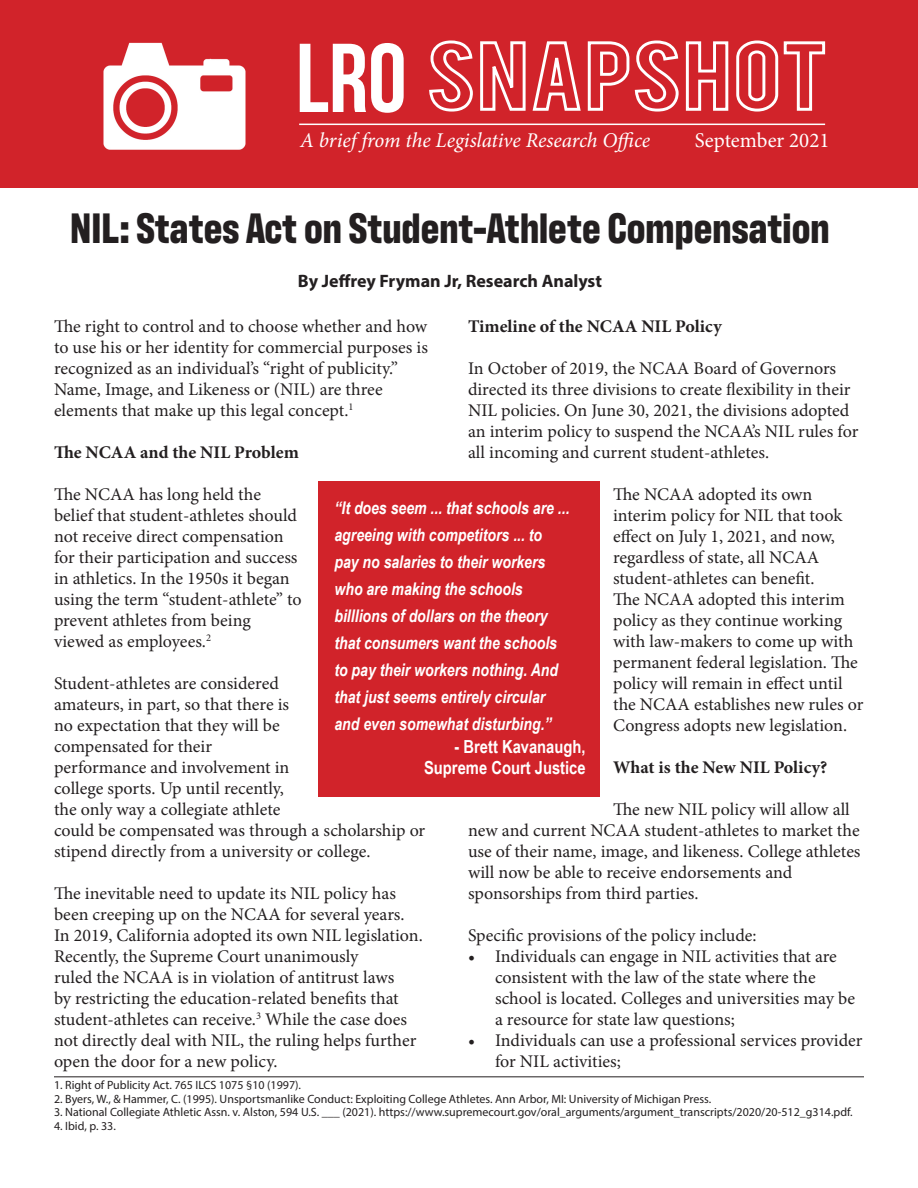
<style>
.page{position:relative;width:918px;height:1188px;background:#fff}
.page>*{position:absolute;margin:0;border:0;box-sizing:border-box;transform-origin:0 0}
.t1{font:97.5px "Bebas Neue";color:#fff}
.Heading_1{font:700 43.5px "Antarctican Headline";color:#231f20}
.t2{font:italic 21px "Minion Pro";letter-spacing:-.005em;color:#fff}
.t3{font:21px "Minion Pro";color:#fff}
.t4{font:700 18px "Arial Narrow";color:#fff}
.t5{font:700 18px "Myriad Pro";color:#231f20}
.t6{font:17.85px/21px "Minion Pro";color:#231f20}
.t7{font:700 17.85px "Minion Pro";color:#231f20}
.t8{font:italic 700 17.55px "Arial Narrow";color:#fff}
.t9{font:12px "Myriad Pro";color:#231f20}
</style>
<div class="page">
<div style="left:0;top:0;width:918px;height:188px;background:#d1232a"></div>
<img style="left:103px;top:42px;width:143px;height:108px">
<hr style="left:54px;top:1076px;width:810px;height:1px;background:#231f20">
<svg style="left:429px;top:40px;width:397px;height:72px"></svg>
<hr style="left:299px;top:124px;width:526px;height:1px;background:#fff">
<div style="left:318px;top:482px;width:282px;height:315px;background:#d1232a"></div>
<p class="t1" style="left:296px;top:25px;width:112px">LRO</p>
<p class="t2" style="left:300px;top:126px;width:352px">A brief from the Legislative Research Office</p>
<p class="t3" style="left:695px;top:126px;width:136px">September 2021</p>
<p class="Heading_1" style="left:70px;top:197px;width:761px">NIL: States Act on Student-Athlete Compensation</p>
<p class="t5" style="left:298px;top:269px;width:306px">By Jeffrey Fryman Jr, Research Analyst</p>
<p class="t6" style="left:54px;top:316px;width:375px">The right to control and to choose whether and how</p>
<p class="t6" style="left:54px;top:337px;width:375px">to use his or her identity for commercial purposes is</p>
<p class="t6" style="left:54px;top:358px;width:345px">recognized as an individual’s “right of publicity.”</p>
<p class="t6" style="left:54px;top:379px;width:330px">Name, Image, and Likeness or (NIL) are three</p>
<p class="t6" style="left:54px;top:400px;width:301px">elements that make up this legal concept.<sup>1</sup></p>
<p class="t7" style="left:54px;top:440px;width:246px">The NCAA and the NIL Problem</p>
<p class="t6" style="left:54px;top:484px;width:208px">The NCAA has long held the</p>
<p class="t6" style="left:54px;top:505px;width:245px">belief that student-athletes should</p>
<p class="t6" style="left:54px;top:526px;width:231px">not receive direct compensation</p>
<p class="t6" style="left:54px;top:547px;width:245px">for their participation and success</p>
<p class="t6" style="left:54px;top:568px;width:237px">in athletics. In the 1950s it began</p>
<p class="t6" style="left:54px;top:589px;width:249px">using the term “student-athlete” to</p>
<p class="t6" style="left:54px;top:610px;width:198px">prevent athletes from being</p>
<p class="t6" style="left:54px;top:631px;width:159px">viewed as employees.<sup>2</sup></p>
<p class="t6" style="left:54px;top:673px;width:226px">Student-athletes are considered</p>
<p class="t6" style="left:54px;top:694px;width:237px">amateurs, in part, so that there is</p>
<p class="t6" style="left:54px;top:715px;width:227px">no expectation that they will be</p>
<p class="t6" style="left:54px;top:736px;width:237px">compensated for their performance and involvement in college sports. Up until recently, the only way a collegiate athlete</p>
<p class="t6" style="left:54px;top:820px;width:373px">could be compensated was through a scholarship or</p>
<p class="t6" style="left:54px;top:841px;width:318px">stipend directly from a university or college.</p>
<p class="t6" style="left:54px;top:883px;width:344px">The inevitable need to update its NIL policy has</p>
<p class="t6" style="left:54px;top:904px;width:352px">been creeping up on the NCAA for several years.</p>
<p class="t6" style="left:54px;top:925px;width:370px">In 2019, California adopted its own NIL legislation.</p>
<p class="t6" style="left:54px;top:946px;width:306px">Recently, the Supreme Court unanimously</p>
<p class="t6" style="left:54px;top:967px;width:342px">ruled the NCAA is in violation of antitrust laws</p>
<p class="t6" style="left:54px;top:988px;width:346px">by restricting the education-related benefits that</p>
<p class="t6" style="left:54px;top:1009px;width:355px">student-athletes can receive.<sup>3</sup> While the case does</p>
<p class="t6" style="left:54px;top:1030px;width:364px">not directly deal with NIL, the ruling helps further</p>
<p class="t6" style="left:54px;top:1051px;width:225px">open the door for a new policy.</p>
<p class="t7" style="left:468px;top:314px;width:255px">Timeline of the NCAA NIL Policy</p>
<p class="t6" style="left:468px;top:358px;width:370px">In October of 2019, the NCAA Board of Governors</p>
<p class="t6" style="left:468px;top:379px;width:384px">directed its three divisions to create flexibility in their</p>
<p class="t6" style="left:468px;top:400px;width:392px">NIL policies. On June 30, 2021, the divisions adopted an interim policy to suspend the NCAA’s NIL rules for</p>
<p class="t6" style="left:468px;top:442px;width:303px">all incoming and current student-athletes.</p>
<p class="t6" style="left:613px;top:484px;width:252px">The NCAA adopted its own interim policy for NIL that took effect on July 1, 2021, and now, regardless of state, all NCAA student-athletes can benefit.<br>The NCAA adopted this interim policy as they continue working with law-makers to come up with permanent federal legislation. The policy will remain in effect until the NCAA establishes new rules or<br>Congress adopts new legislation.</p>
<p class="t7" style="left:613px;top:755px;width:216px">What is the New NIL Policy?</p>
<p class="t6" style="left:468px;top:799px;width:393px;text-indent:145px">The new NIL policy will allow all new and current NCAA student-athletes to market the</p>
<p class="t6" style="left:468px;top:841px;width:394px">use of their name, image, and likeness. College athletes</p>
<p class="t6" style="left:468px;top:862px;width:326px">will now be able to receive endorsements and sponsorships from third parties.</p>
<p class="t6" style="left:468px;top:925px;width:290px">Specific provisions of the policy include:</p>
<p class="t6" style="left:495px;top:946px;width:362px;text-indent:-27px">• Individuals can engage in NIL activities that are consistent with the law of the state where the school is located. Colleges and universities may be a resource for state law questions;</p>
<p class="t6" style="left:495px;top:1030px;width:369px;text-indent:-27px">• Individuals can use a professional services provider for NIL activities;</p>
<p class="t8" style="left:334px;top:495px;width:237px">“It does seem ... that schools are ...</p>
<p class="t8" style="left:334px;top:522px;width:209px">agreeing with competitors ... to</p>
<p class="t8" style="left:334px;top:549px;width:212px">pay no salaries to their workers</p>
<p class="t8" style="left:334px;top:576px;width:190px">who are making the schools</p>
<p class="t8" style="left:334px;top:603px;width:215px">billlions of dollars on the theory</p>
<p class="t8" style="left:334px;top:630px;width:224px">that consumers want the schools</p>
<p class="t8" style="left:334px;top:657px;width:225px">to pay their workers nothing. And</p>
<p class="t8" style="left:334px;top:684px;width:212px">that just seems entirely circular</p>
<p class="t8" style="left:334px;top:711px;width:219px">and even somewhat disturbing.”</p>
<p class="t4" style="left:454px;top:733px;width:133px">- Brett Kavanaugh,</p>
<p class="t4" style="left:424px;top:754px;width:163px">Supreme Court Justice</p>
<p class="t9" style="left:54px;top:1078px;width:249px">1. Right of Publicity Act. 765 ILCS 1075 §10 (1997).</p>
<p class="t9" style="left:54px;top:1091px;width:659px">2. Byers, W., &amp; Hammer, C. (1995). Unsportsmanlike Conduct: Exploiting College Athletes. Ann Arbor, MI: University of Michigan Press.</p>
<p class="t9" style="left:54px;top:1105px;width:800px">3. National Collegiate Athletic Assn. v. Alston, 594 U.S. ___ (2021). https://www.supremecourt.gov/oral_arguments/argument_transcripts/2020/20-512_g314.pdf.</p>
<p class="t9" style="left:54px;top:1118px;width:63px">4. Ibid, p. 33.</p>
</div>
